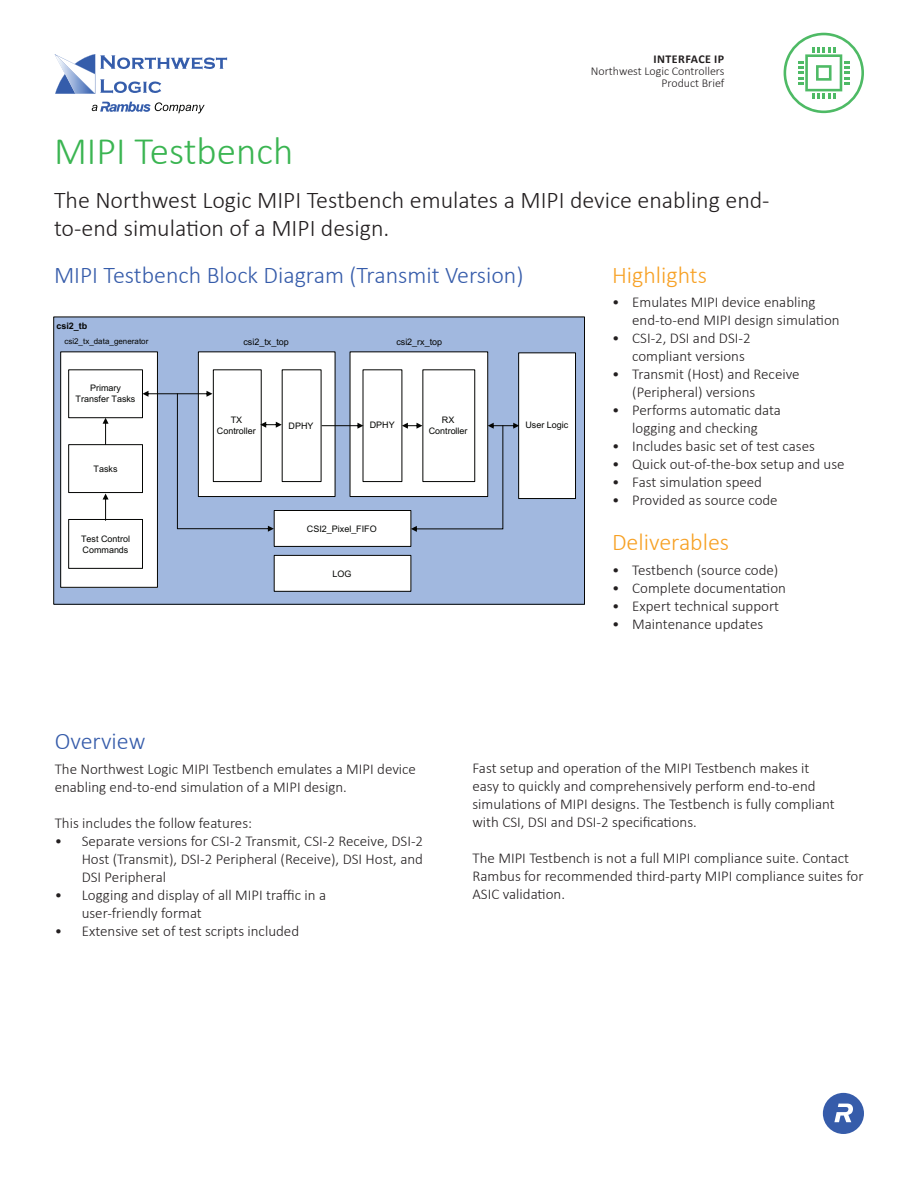
<style>
.page{position:relative;width:918px;height:1188px;background:#fff}
.page>*{position:absolute;margin:0;border:0;box-sizing:border-box;transform-origin:0 0}
.t1{font:300 39px "Calibri";color:#3bb552}
.t2{font:300 24px/28.8px "Calibri";color:#231f20}
.t3{font:300 24px "Calibri";color:#365caa}
.t4{font:300 24px "Calibri";color:#f7a125}
.t5{font:300 15px/18px "Calibri";color:#231f20}
.t6{font:300 12px/12px "Calibri";color:#231f20;text-align:right}
.t7{font:700 12px "Calibri";letter-spacing:.04em;color:#231f20}
.t8{font:9px/10.9px "Arial";color:#040503;text-align:center}
.t9{font:700 9px "Arial";color:#040503}
.t10{font:7.95px "Arial";letter-spacing:.005em;color:#040503}
</style>
<div class="page">
<svg style="left:823px;top:1093px;width:41px;height:41px"></svg>
<svg style="left:55px;top:54px;width:172px;height:40px"></svg>
<svg style="left:92px;top:102px;width:113px;height:11px"></svg>
<svg style="left:784px;top:33px;width:80px;height:80px"></svg>
<div style="left:54px;top:317px;width:531px;height:287px;background:#a1b8df"></div>
<div style="left:53px;top:316px;width:532px;height:289px;border:1px solid #040503"></div>
<div style="left:519px;top:353px;width:57px;height:146px;background:#fff"></div>
<div style="left:518px;top:352px;width:58px;height:147px;border:1px solid #040503"></div>
<div style="left:61px;top:352px;width:96px;height:235px;background:#fff"></div>
<div style="left:60px;top:351px;width:98px;height:237px;border:1px solid #040503"></div>
<div style="left:68px;top:369px;width:75px;height:49px;border:1px solid #040503"></div>
<div style="left:68px;top:444px;width:75px;height:49px;border:1px solid #040503"></div>
<div style="left:68px;top:519px;width:75px;height:50px;border:1px solid #040503"></div>
<div style="left:198px;top:352px;width:137px;height:145px;background:#fff"></div>
<div style="left:350px;top:352px;width:138px;height:145px;background:#fff"></div>
<div style="left:350px;top:351px;width:138px;height:146px;border:1px solid #040503"></div>
<div style="left:274px;top:511px;width:137px;height:35px;background:#fff"></div>
<div style="left:274px;top:510px;width:137px;height:37px;border:1px solid #040503"></div>
<div style="left:274px;top:555px;width:137px;height:36px;background:#fff"></div>
<div style="left:274px;top:555px;width:137px;height:37px;border:1px solid #040503"></div>
<svg style="left:103px;top:418px;width:6px;height:27px"></svg>
<svg style="left:142px;top:391px;width:140px;height:141px"></svg>
<svg style="left:322px;top:423px;width:41px;height:6px"></svg>
<svg style="left:402px;top:423px;width:117px;height:109px"></svg>
<svg style="left:103px;top:494px;width:6px;height:27px"></svg>
<p class="t7" style="left:653px;top:51px;width:72px">INTERFACE IP</p>
<p class="t6" style="left:591px;top:65px;width:135px">Northwest Logic Controllers<br>Product Brief</p>
<h1 class="t1" style="left:54px;top:127px;width:241px">MIPI Testbench</h1>
<h2 class="t2" style="left:54px;top:185px;width:717px">The Northwest Logic MIPI Testbench emulates a MIPI device enabling end&shy;to-end simulation of a MIPI design.</h2>
<h2 class="t3" style="left:54px;top:260px;width:471px">MIPI Testbench Block Diagram (Transmit Version)</h2>
<h2 class="t4" style="left:612px;top:260px;width:97px">Highlights</h2>
<p class="t5" style="left:632px;top:293px;width:209px;text-indent:-20px">• Emulates MIPI device enabling end-to-end MIPI design simulation</p>
<p class="t5" style="left:632px;top:329px;width:120px;text-indent:-20px">• CSI-2, DSI and DSI-2 compliant versions</p>
<p class="t5" style="left:632px;top:365px;width:169px;text-indent:-20px">• Transmit (Host) and Receive (Peripheral) versions</p>
<p class="t5" style="left:612px;top:401px;width:170px;text-align:center">• Performs automatic data logging and checking</p>
<p class="t5" style="left:612px;top:437px;width:204px">• Includes basic set of test cases</p>
<p class="t5" style="left:612px;top:455px;width:234px">• Quick out-of-the-box setup and use</p>
<p class="t5" style="left:612px;top:473px;width:152px">• Fast simulation speed</p>
<p class="t5" style="left:612px;top:491px;width:167px">• Provided as source code</p>
<h2 class="t4" style="left:612px;top:528px;width:119px">Deliverables</h2>
<p class="t5" style="left:612px;top:561px;width:168px">• Testbench (source code)</p>
<p class="t5" style="left:612px;top:579px;width:176px">• Complete documentation</p>
<p class="t5" style="left:612px;top:597px;width:169px">• Expert technical support</p>
<p class="t5" style="left:612px;top:615px;width:153px">• Maintenance updates</p>
<p class="t9" style="left:56px;top:320px;width:32px">csi2_tb</p>
<p class="t10" style="left:64px;top:336px;width:86px">csi2_tx_data_generator</p>
<p class="t8" style="left:243px;top:337px;width:47px">csi2_tx_top</p>
<p class="t8" style="left:396px;top:337px;width:47px">csi2_rx_top</p>
<p class="t8" style="left:76px;top:383px;width:61px">Primary<br>Transfer Tasks</p>
<p class="t8" style="left:217px;top:415px;width:40px">TX<br>Controller</p>
<p class="t8" style="left:289px;top:420px;width:26px">DPHY</p>
<p class="t8" style="left:370px;top:419px;width:26px">DPHY</p>
<p class="t8" style="left:429px;top:415px;width:40px">RX<br>Controller</p>
<p class="t8" style="left:525px;top:419px;width:44px">User Logic</p>
<p class="t8" style="left:94px;top:463px;width:25px">Tasks</p>
<p class="t8" style="left:307px;top:523px;width:71px">CSI2_Pixel_FIFO</p>
<p class="t8" style="left:332px;top:568px;width:20px">LOG</p>
<p class="t8" style="left:81px;top:533px;width:50px;text-align:left">Test Control<br>Commands</p>
<h2 class="t3" style="left:55px;top:726px;width:92px">Overview</h2>
<p class="t5" style="left:55px;top:760px;width:363px">The Northwest Logic MIPI Testbench emulates a MIPI device enabling end-to-end simulation of a MIPI design.</p>
<p class="t5" style="left:55px;top:814px;width:199px">This includes the follow features:</p>
<p class="t5" style="left:82px;top:832px;width:343px;text-align:justify;text-indent:-27px">• Separate versions for CSI-2 Transmit, CSI-2 Receive, DSI-2<br>Host (Transmit), DSI-2 Peripheral (Receive), DSI Host, and DSI Peripheral</p>
<p class="t5" style="left:82px;top:886px;width:246px;text-indent:-27px">• Logging and display of all MIPI traffic in a user-friendly format</p>
<p class="t5" style="left:55px;top:922px;width:246px">• Extensive set of test scripts included</p>
<p class="t5" style="left:472px;top:759px;width:364px">Fast setup and operation of the MIPI Testbench makes it easy to quickly and comprehensively perform end-to-end simulations of MIPI designs. The Testbench is fully compliant with CSI, DSI and DSI-2 specifications.</p>
<p class="t5" style="left:472px;top:849px;width:393px">The MIPI Testbench is not a full MIPI compliance suite. Contact<br>Rambus for recommended third-party MIPI compliance suites for<br>ASIC validation.</p>
</div>
